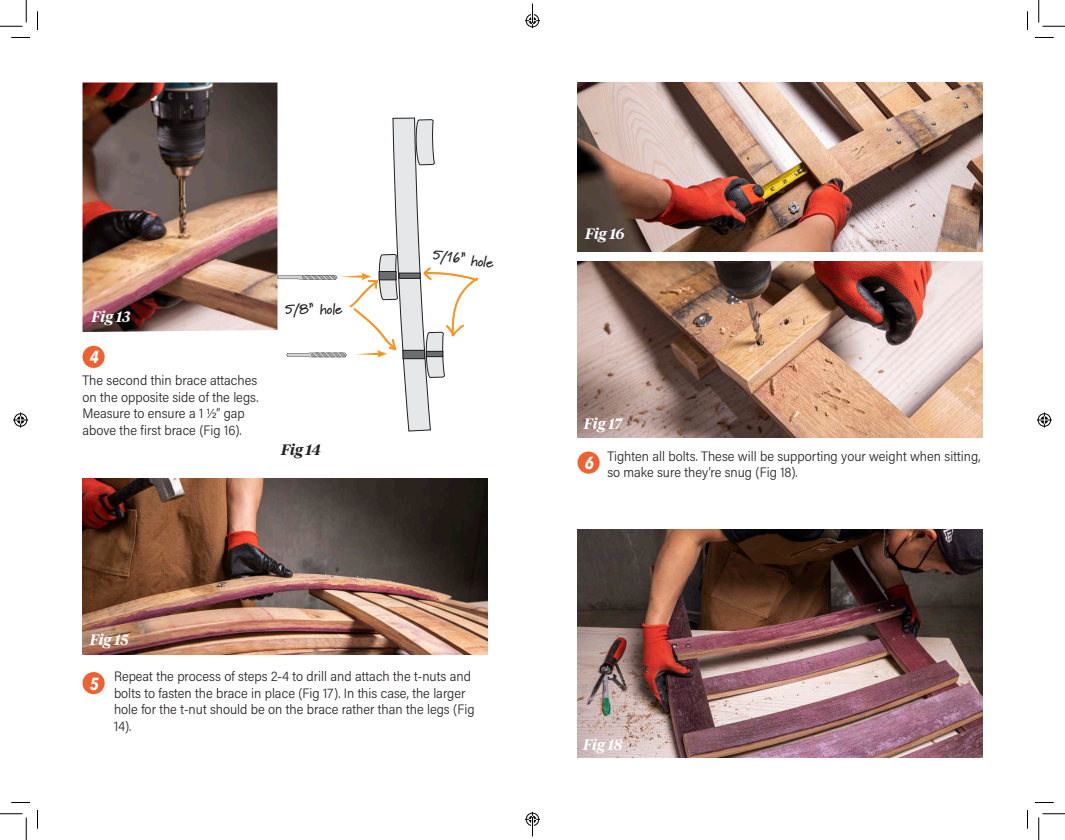
<style>
.page{position:relative;width:1065px;height:840px;background:#fff}
.page>*{position:absolute;margin:0;border:0;box-sizing:border-box;transform-origin:0 0}
.t1{font:italic 700 17.5px "Avenir Next Condensed";color:#fff}
.t2{font:italic 600 15px "Tiempos Headline";color:#fff}
.t3{font:700 15px "Marydale";color:#231f20}
.t4{font:italic 600 15px "Tiempos Headline";color:#231f20}
.t5{font:300 13.75px/16.5px "Acumin Pro Semi Cond";color:#231f20}
</style>
<div class="page">
<img style="left:82px;top:82px;width:196px;height:250px">
<img style="left:578px;top:529px;width:404px;height:229px">
<div style="left:83px;top:346px;width:22px;height:22px;background:#ee6130;border-radius:50%"></div>
<div style="left:83px;top:672px;width:22px;height:22px;background:#ee6130;border-radius:50%"></div>
<div style="left:578px;top:452px;width:22px;height:22px;background:#ee6130;border-radius:50%"></div>
<img style="left:82px;top:478px;width:405px;height:176px">
<img style="left:578px;top:82px;width:404px;height:169px">
<img style="left:578px;top:262px;width:404px;height:175px">
<svg style="left:277px;top:117px;width:201px;height:315px"></svg>
<svg style="left:11px;top:37px;width:19px;height:1px"></svg>
<svg style="left:1035px;top:37px;width:19px;height:1px"></svg>
<svg style="left:11px;top:802px;width:19px;height:1px"></svg>
<svg style="left:1035px;top:802px;width:19px;height:1px"></svg>
<svg style="left:37px;top:11px;width:1px;height:19px"></svg>
<svg style="left:37px;top:810px;width:1px;height:19px"></svg>
<svg style="left:1027px;top:11px;width:1px;height:19px"></svg>
<svg style="left:1027px;top:810px;width:1px;height:19px"></svg>
<svg style="left:0;top:0;width:27px;height:27px"></svg>
<svg style="left:0;top:814px;width:27px;height:26px"></svg>
<svg style="left:1039px;top:0;width:26px;height:27px"></svg>
<svg style="left:1039px;top:814px;width:26px;height:26px"></svg>
<svg style="left:13px;top:412px;width:15px;height:16px"></svg>
<svg style="left:1037px;top:412px;width:15px;height:16px"></svg>
<svg style="left:525px;top:4px;width:15px;height:24px"></svg>
<svg style="left:525px;top:812px;width:15px;height:24px"></svg>
<p class="t2" style="left:91px;top:306px;width:40px">Fig 13</p>
<p class="t1" style="left:90px;top:346px;width:11px">4</p>
<p class="t5" style="left:82px;top:372px;width:177px">The second thin brace attaches on the opposite side of the legs.<br>Measure to ensure a 1 1/2” gap above the first brace (Fig 16).</p>
<p class="t3" style="left:285px;top:300px;width:59px">5/8” hole</p>
<p class="t4" style="left:281px;top:439px;width:41px">Fig 14</p>
<p class="t2" style="left:90px;top:630px;width:40px">Fig 15</p>
<p class="t3" style="left:434px;top:246px;width:63px;rotate:8deg">5/16” hole</p>
<p class="t1" style="left:90px;top:673px;width:11px">5</p>
<p class="t5" style="left:114px;top:668px;width:362px">Repeat the process of steps 2-4 to drill and attach the t-nuts and bolts to fasten the brace in place (Fig 17). In this case, the larger hole for the t-nut should be on the brace rather than the legs (Fig 14).</p>
<p class="t2" style="left:585px;top:223px;width:41px">Fig 16</p>
<p class="t2" style="left:584px;top:413px;width:40px">Fig 17</p>
<p class="t1" style="left:585px;top:452px;width:11px">6</p>
<p class="t5" style="left:607px;top:447px;width:375px">Tighten all bolts. These will be supporting your weight when sitting, so make sure they’re snug (Fig 18).</p>
<p class="t2" style="left:583px;top:734px;width:41px">Fig 18</p>
</div>
